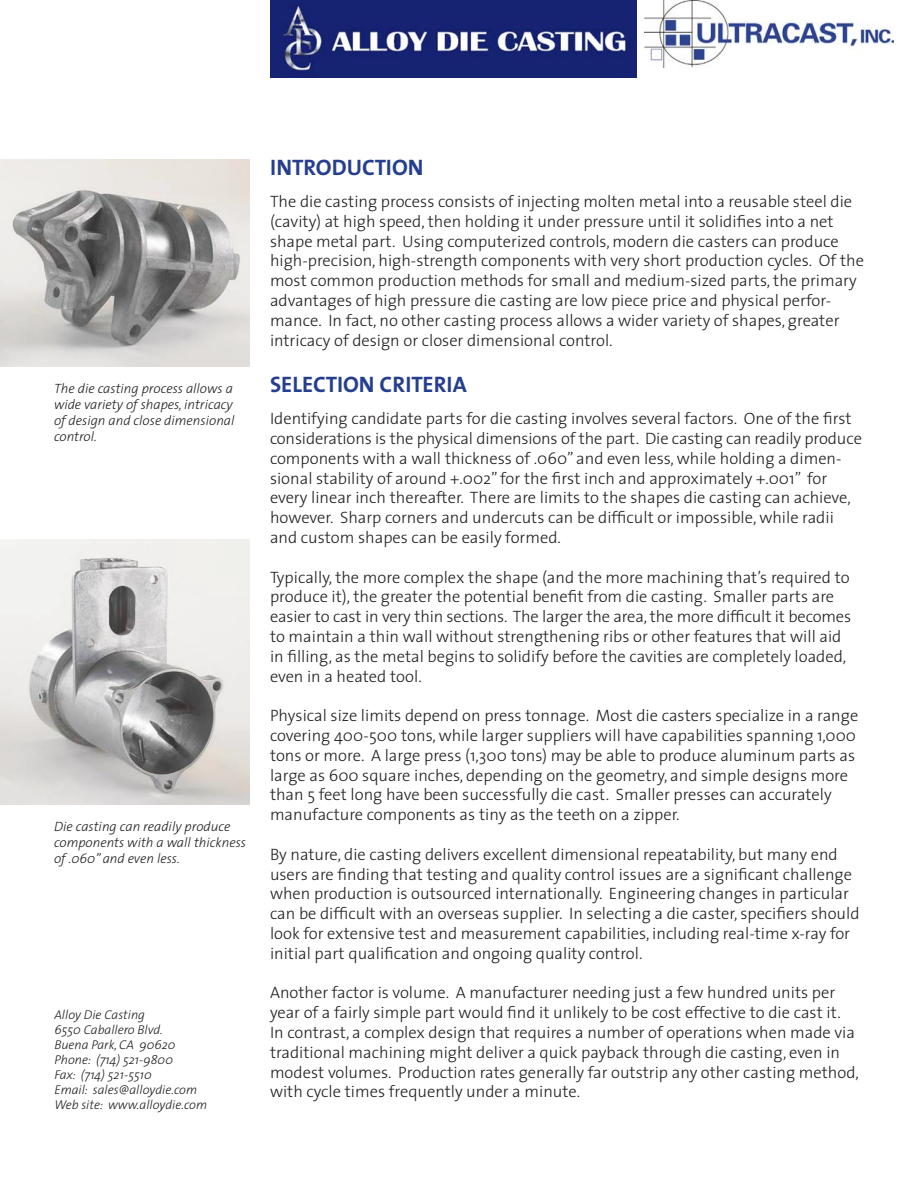
<style>
.page{position:relative;width:918px;height:1188px;background:#fff}
.page>*{position:absolute;margin:0;border:0;box-sizing:border-box;transform-origin:0 0}
.t1{font:700 22.5px "The Sans";color:#253f8e}
.t2{font:300 16.5px/19.8px "The Sans";color:#231f20}
.t3{font:italic 300 13.5px/16.2px "The Sans";color:#231f20}
.t4{font:italic 300 12.75px/15px "The Sans";color:#231f20}
</style>
<div class="page">
<img style="left:270px;top:0;width:366px;height:77px">
<img style="left:644px;top:0;width:250px;height:67px">
<img style="left:0;top:159px;width:250px;height:208px">
<img style="left:0;top:540px;width:250px;height:265px">
<p class="t3" style="left:54px;top:380px;width:182px">The die casting process allows a wide variety of shapes, intricacy of design and close dimensional control.</p>
<p class="t3" style="left:54px;top:818px;width:194px">Die casting can readily produce components with a wall thickness of .060” and even less.</p>
<p class="t4" style="left:54px;top:1007px;width:110px">Alloy Die Casting<br>6550 Caballero Blvd.</p>
<p class="t4" style="left:54px;top:1037px;width:123px">Buena Park, CA 90620</p>
<p class="t4" style="left:54px;top:1052px;width:120px">Phone: (714) 521-9800</p>
<p class="t4" style="left:54px;top:1067px;width:99px">Fax: (714) 521-5510</p>
<p class="t4" style="left:54px;top:1082px;width:144px">Email: sales@alloydie.com</p>
<p class="t4" style="left:54px;top:1097px;width:154px">Web site: www.alloydie.com</p>
<p class="t1" style="left:270px;top:149px;width:155px">INTRODUCTION</p>
<p class="t2" style="left:270px;top:191px;width:595px">The die casting process consists of injecting molten metal into a reusable steel die (cavity) at high speed, then holding it under pressure until it solidifies into a net shape metal part. Using computerized controls, modern die casters can produce high-precision, high-strength components with very short production cycles. Of the most common production methods for small and medium-sized parts, the primary advantages of high pressure die casting are low piece price and physical perfor&shy;mance. In fact, no other casting process allows a wider variety of shapes, greater intricacy of design or closer dimensional control.</p>
<p class="t1" style="left:270px;top:366px;width:198px">SELECTION CRITERIA</p>
<p class="t2" style="left:270px;top:408px;width:594px">Identifying candidate parts for die casting involves several factors. One of the first considerations is the physical dimensions of the part. Die casting can readily produce components with a wall thickness of .060” and even less, while holding a dimen&shy;sional stability of around +.002” for the first inch and approximately +.001” for every linear inch thereafter. There are limits to the shapes die casting can achieve, however. Sharp corners and undercuts can be difficult or impossible, while radii and custom shapes can be easily formed.</p>
<p class="t2" style="left:270px;top:567px;width:583px">Typically, the more complex the shape (and the more machining that’s required to produce it), the greater the potential benefit from die casting. Smaller parts are easier to cast in very thin sections. The larger the area, the more difficult it becomes to maintain a thin wall without strengthening ribs or other features that will aid in filling, as the metal begins to solidify before the cavities are completely loaded, even in a heated tool.</p>
<p class="t2" style="left:270px;top:705px;width:590px">Physical size limits depend on press tonnage. Most die casters specialize in a range covering 400-500 tons, while larger suppliers will have capabilities spanning 1,000 tons or more. A large press (1,300 tons) may be able to produce aluminum parts as large as 600 square inches, depending on the geometry, and simple designs more than 5 feet long have been successfully die cast. Smaller presses can accurately manufacture components as tiny as the teeth on a zipper.</p>
<p class="t2" style="left:270px;top:844px;width:591px">By nature, die casting delivers excellent dimensional repeatability, but many end users are finding that testing and quality control issues are a significant challenge when production is outsourced internationally. Engineering changes in particular can be difficult with an overseas supplier. In selecting a die caster, specifiers should look for extensive test and measurement capabilities, including real-time x-ray for initial part qualification and ongoing quality control.</p>
<p class="t2" style="left:270px;top:982px;width:591px">Another factor is volume. A manufacturer needing just a few hundred units per year of a fairly simple part would find it unlikely to be cost effective to die cast it.<br>In contrast, a complex design that requires a number of operations when made via traditional machining might deliver a quick payback through die casting, even in modest volumes. Production rates generally far outstrip any other casting method, with cycle times frequently under a minute.</p>
</div>
